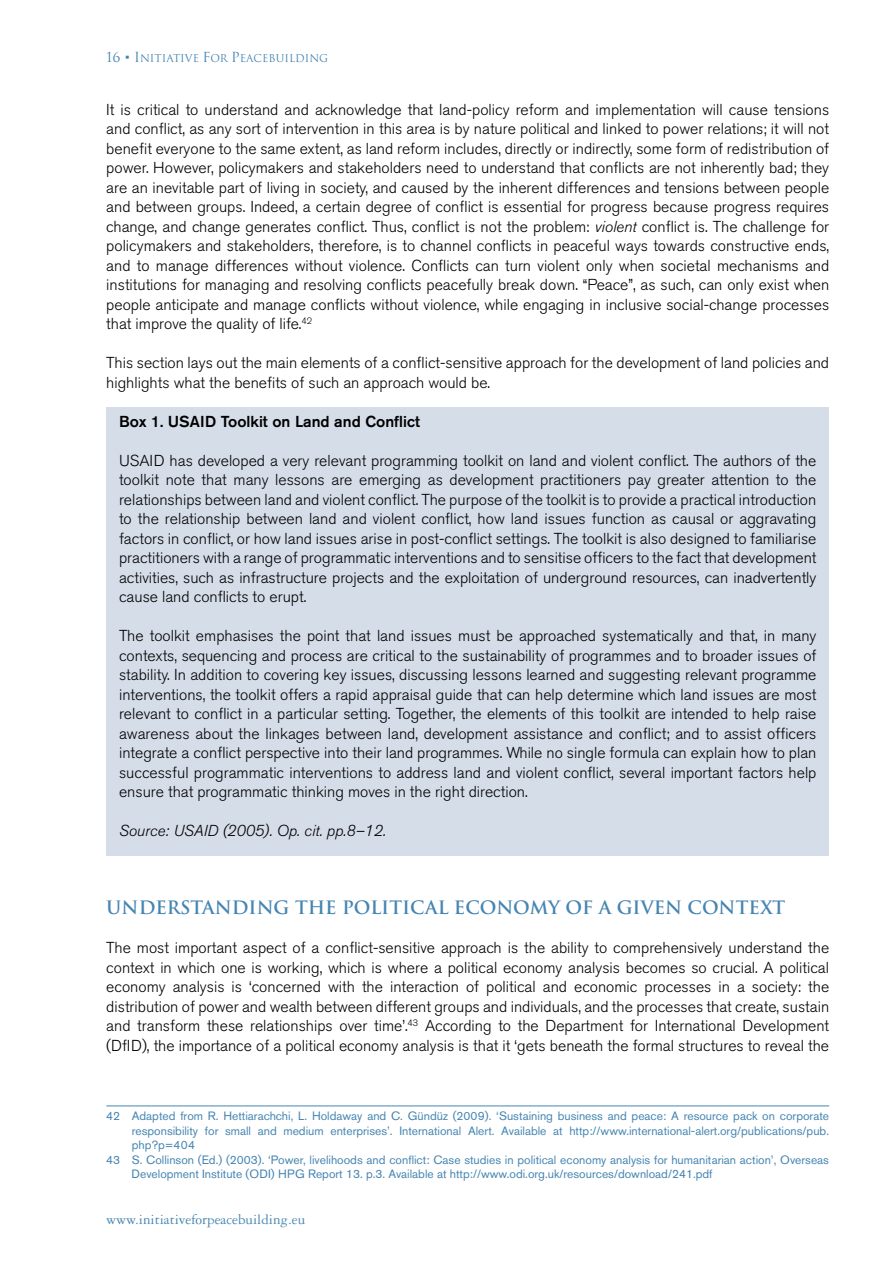
<style>
.page{position:relative;width:893px;height:1263px;background:#fff}
.page>*{position:absolute;margin:0;border:0;box-sizing:border-box;transform-origin:0 0}
.t1{font:700 18px "Trajan";color:#4685b1}
.t2{font:300 15.75px/19.5px "Akzidenz Grotesk Pro";color:#000;text-align:justify}
.t3{font:500 15.75px "Akzidenz Grotesk Pro";color:#000}
.t4{font:italic 300 15.75px "Akzidenz Grotesk Pro";color:#000}
.t5{font:15px "Garamond Three";color:#4685b1}
.t6{font:12px "Akzidenz Grotesk Pro";color:#4685b1}
.t7{font:10.5px "Trajan";color:#4685b1}
.s1{font-size:13.5px}
.s2{font-family:"Akzidenz Grotesk Pro";font-weight:300;font-size:13.5px}
.s3{font-style:italic}
</style>
<div class="page">
<div style="left:106px;top:407px;width:723px;height:449px;background:#d5dde9"></div>
<hr style="left:106px;top:1105px;width:723px;height:1px;background:#4685b1">
<p class="t7" style="left:106px;top:52px;width:224px"><span class="s1">16</span> <span class="s2">•</span> <span class="s1">I</span>NITIATIVE <span class="s1">F</span>OR <span class="s1">P</span>EACEBUILDING</p>
<p class="t2" style="left:106px;top:100px;width:724px">It is critical to understand and acknowledge that land-policy reform and implementation will cause tensions and conflict, as any sort of intervention in this area is by nature political and linked to power relations; it will not benefit everyone to the same extent, as land reform includes, directly or indirectly, some form of redistribution of power. However, policymakers and stakeholders need to understand that conflicts are not inherently bad; they are an inevitable part of living in society, and caused by the inherent differences and tensions between people and between groups. Indeed, a certain degree of conflict is essential for progress because progress requires change, and change generates conflict. Thus, conflict is not the problem: <span class="s3">violent</span> conflict is. The challenge for policymakers and stakeholders, therefore, is to channel conflicts in peaceful ways towards constructive ends, and to manage differences without violence. Conflicts can turn violent only when societal mechanisms and institutions for managing and resolving conflicts peacefully break down. “Peace”, as such, can only exist when people anticipate and manage conflicts without violence, while engaging in inclusive social-change processes that improve the quality of life.<sup>42</sup></p>
<p class="t2" style="left:106px;top:353px;width:724px">This section lays out the main elements of a conflict-sensitive approach for the development of land policies and highlights what the benefits of such an approach would be.</p>
<p class="t3" style="left:119px;top:411px;width:303px">Box 1. USAID Toolkit on Land and Conflict</p>
<p class="t2" style="left:119px;top:451px;width:699px">USAID has developed a very relevant programming toolkit on land and violent conflict. The authors of the toolkit note that many lessons are emerging as development practitioners pay greater attention to the relationships between land and violent conflict. The purpose of the toolkit is to provide a practical introduction to the relationship between land and violent conflict, how land issues function as causal or aggravating factors in conflict, or how land issues arise in post-conflict settings. The toolkit is also designed to familiarise practitioners with a range of programmatic interventions and to sensitise officers to the fact that development activities, such as infrastructure projects and the exploitation of underground resources, can inadvertently cause land conflicts to erupt.</p>
<p class="t2" style="left:119px;top:626px;width:699px">The toolkit emphasises the point that land issues must be approached systematically and that, in many contexts, sequencing and process are critical to the sustainability of programmes and to broader issues of stability. In addition to covering key issues, discussing lessons learned and suggesting relevant programme interventions, the toolkit offers a rapid appraisal guide that can help determine which land issues are most relevant to conflict in a particular setting. Together, the elements of this toolkit are intended to help raise awareness about the linkages between land, development assistance and conflict; and to assist officers integrate a conflict perspective into their land programmes. While no single formula can explain how to plan successful programmatic interventions to address land and violent conflict, several important factors help ensure that programmatic thinking moves in the right direction.</p>
<p class="t4" style="left:119px;top:821px;width:269px">Source: USAID (2005). Op. cit. pp.8–12.</p>
<p class="t1" style="left:106px;top:897px;width:680px">UNDERSTANDING THE POLITICAL ECONOMY OF A GIVEN CONTEXT</p>
<p class="t2" style="left:106px;top:938px;width:724px">The most important aspect of a conflict-sensitive approach is the ability to comprehensively understand the context in which one is working, which is where a political economy analysis becomes so crucial. A political economy analysis is ‘concerned with the interaction of political and economic processes in a society: the distribution of power and wealth between different groups and individuals, and the processes that create, sustain and transform these relationships over time’.<sup>43</sup> According to the Department for International Development (DfID), the importance of a political economy analysis is that it ‘gets beneath the formal structures to reveal the</p>
<p class="t6" style="left:106px;top:1108px;width:724px">42 Adapted from R. Hettiarachchi, L. Holdaway and C. Gündüz (2009). ‘Sustaining business and peace: A resource pack on corporate</p>
<p class="t6" style="left:132px;top:1123px;width:699px">responsibility for small and medium enterprises’. International Alert. Available at http://www.international-alert.org/publications/pub.</p>
<p class="t6" style="left:132px;top:1137px;width:65px">php?p=404</p>
<p class="t6" style="left:106px;top:1151px;width:724px">43 S. Collinson (Ed.) (2003). ‘Power, livelihoods and conflict: Case studies in political economy analysis for humanitarian action’, Overseas</p>
<p class="t6" style="left:132px;top:1166px;width:582px">Development Institute (ODI) HPG Report 13. p.3. Available at http://www.odi.org.uk/resources/download/241.pdf</p>
<p class="t5" style="left:106px;top:1211px;width:200px">www.initiativeforpeacebuilding.eu</p>
</div>
